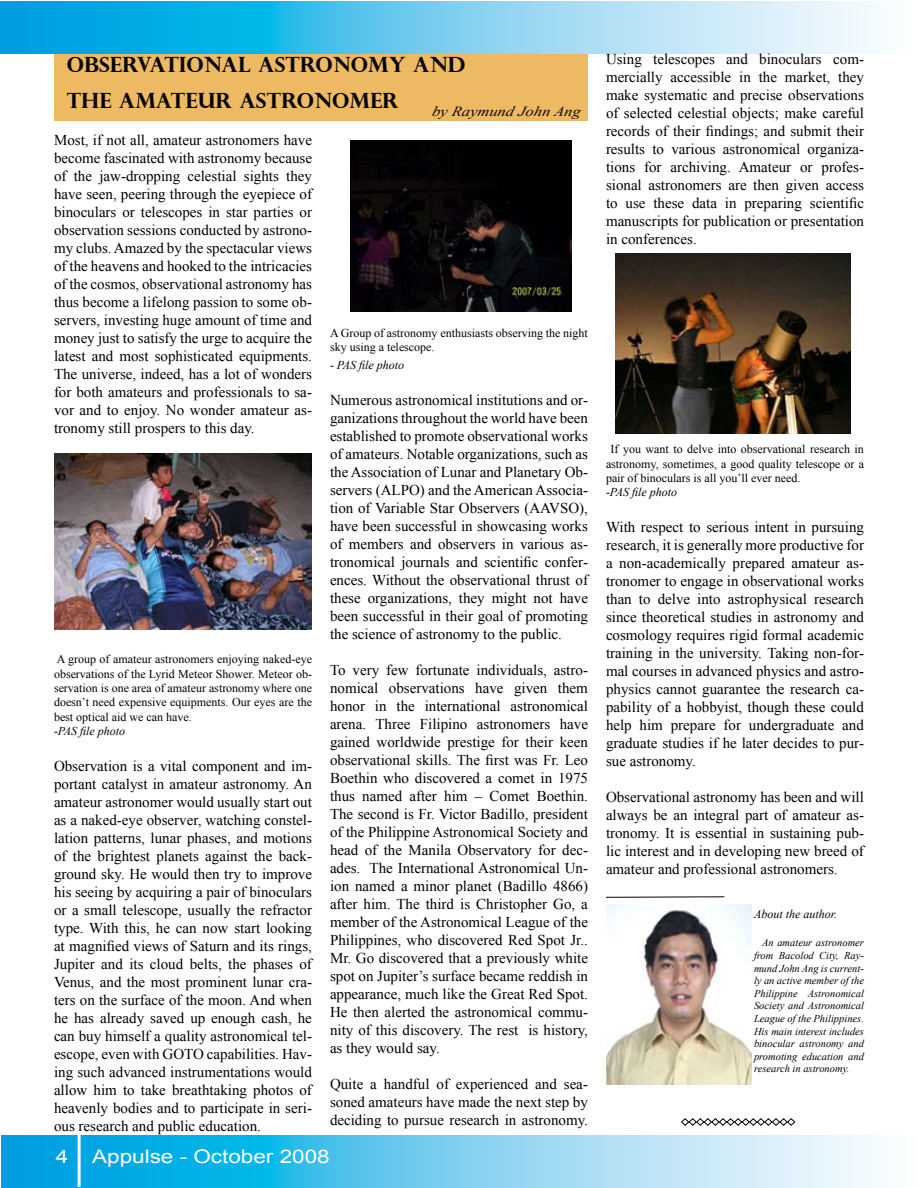
<style>
.page{position:relative;width:918px;height:1188px;background:#fff}
.page>*{position:absolute;margin:0;border:0;box-sizing:border-box;transform-origin:0 0}
.t1{font:700 21px/36px "Perpetua Titling";color:#040203}
.t2{font:18.75px "Arial";color:#fdfefd;scale:1.2 1}
.t3{font:15px/18px "Times New Roman";color:#000;text-align:justify}
.t4{font:italic 13.95px "Times New Roman";color:#0c0c0d;scale:1.18 1}
.t5{font:12px/14.4px "Times New Roman";color:#000;text-align:justify}
.t6{font:italic 12px "Times New Roman";color:#000}
.t7{font:italic 10.5px/12.6px "Times New Roman";color:#000;text-align:justify}
</style>
<div class="page">
<svg style="left:0;top:1px;width:877px;height:53px;background:#6dccef"></svg>
<svg style="left:2px;top:1136px;width:877px;height:52px;background:#6eccef"></svg>
<hr style="left:78px;top:1121px;width:3px;height:66px;background:#fff">
<svg style="left:681px;top:1118px;width:115px;height:8px"></svg>
<img style="left:350px;top:140px;width:221px;height:172px">
<img style="left:54px;top:454px;width:258px;height:175px">
<img style="left:615px;top:253px;width:236px;height:181px">
<div style="left:54px;top:54px;width:534px;height:67px;background:#eeb963"></div>
<img style="left:606px;top:904px;width:145px;height:180px">
<svg style="left:606px;top:896px;width:119px;height:2px"></svg>
<h1 class="t1" style="left:67px;top:46px;width:400px">OBSERVATIONAL ASTRONOMY AND<br>THE AMATEUR ASTRONOMER</h1>
<p class="t4" style="left:432px;top:101px;width:127px">by Raymund John Ang</p>
<p class="t3" style="left:54px;top:131px;width:260px">Most, if not all, amateur astronomers have become fascinated with astronomy because of the jaw-dropping celestial sights they have seen, peering through the eyepiece of binoculars or telescopes in star parties or observation sessions conducted by astrono&shy;my clubs. Amazed by the spectacular views of the heavens and hooked to the intricacies of the cosmos, observational astronomy has thus become a lifelong passion to some ob&shy;servers, investing huge amount of time and money just to satisfy the urge to acquire the latest and most sophisticated equipments.<br>The universe, indeed, has a lot of wonders for both amateurs and professionals to sa&shy;vor and to enjoy. No wonder amateur as&shy;tronomy still prospers to this day.</p>
<p class="t5" style="left:54px;top:652px;width:260px">A group of amateur astronomers enjoying naked-eye observations of the Lyrid Meteor Shower. Meteor ob&shy;servation is one area of amateur astronomy where one doesn’t need expensive equipments. Our eyes are the best optical aid we can have.</p>
<p class="t6" style="left:54px;top:723px;width:73px">-PAS file photo</p>
<p class="t3" style="left:54px;top:757px;width:260px">Observation is a vital component and im&shy;portant catalyst in amateur astronomy. An amateur astronomer would usually start out as a naked-eye observer, watching constel&shy;lation patterns, lunar phases, and motions of the brightest planets against the back&shy;ground sky. He would then try to improve his seeing by acquiring a pair of binoculars or a small telescope, usually the refractor type. With this, he can now start looking at magnified views of Saturn and its rings, Jupiter and its cloud belts, the phases of Venus, and the most prominent lunar cra&shy;ters on the surface of the moon. And when he has already saved up enough cash, he can buy himself a quality astronomical tel&shy;escope, even with GOTO capabilities. Hav&shy;ing such advanced instrumentations would allow him to take breathtaking photos of heavenly bodies and to participate in seri&shy;ous research and public education.</p>
<p class="t5" style="left:330px;top:325px;width:259px">A Group of astronomy enthusiasts observing the night sky using a telescope.</p>
<p class="t6" style="left:330px;top:357px;width:76px">- PAS file photo</p>
<p class="t3" style="left:330px;top:391px;width:260px">Numerous astronomical institutions and or&shy;ganizations throughout the world have been established to promote observational works of amateurs. Notable organizations, such as the Association of Lunar and Planetary Ob&shy;servers (ALPO) and the American Associa&shy;tion of Variable Star Observers (AAVSO), have been successful in showcasing works of members and observers in various as&shy;tronomical journals and scientific confer&shy;ences. Without the observational thrust of these organizations, they might not have been successful in their goal of promoting the science of astronomy to the public.</p>
<p class="t3" style="left:330px;top:661px;width:260px">To very few fortunate individuals, astro&shy;nomical observations have given them honor in the international astronomical arena. Three Filipino astronomers have gained worldwide prestige for their keen observational skills. The first was Fr. Leo Boethin who discovered a comet in 1975 thus named after him – Comet Boethin.<br>The second is Fr. Victor Badillo, president of the Philippine Astronomical Society and head of the Manila Observatory for dec&shy;ades. The International Astronomical Un&shy;ion named a minor planet (Badillo 4866) after him. The third is Christopher Go, a member of the Astronomical League of the Philippines, who discovered Red Spot Jr..<br>Mr. Go discovered that a previously white spot on Jupiter’s surface became reddish in appearance, much like the Great Red Spot.<br>He then alerted the astronomical commu&shy;nity of this discovery. The rest is history, as they would say.</p>
<p class="t3" style="left:330px;top:1075px;width:259px">Quite a handful of experienced and sea&shy;soned amateurs have made the next step by deciding to pursue research in astronomy.</p>
<p class="t2" style="left:56px;top:1144px;width:12px">4</p>
<p class="t2" style="left:92px;top:1144px;width:200px">Appulse - October 2008</p>
<p class="t3" style="left:606px;top:50px;width:260px">Using telescopes and binoculars com&shy;mercially accessible in the market, they make systematic and precise observations of selected celestial objects; make careful records of their findings; and submit their results to various astronomical organiza&shy;tions for archiving. Amateur or profes&shy;sional astronomers are then given access to use these data in preparing scientific manuscripts for publication or presentation in conferences.</p>
<p class="t5" style="left:606px;top:442px;width:259px;text-indent:5px">If you want to delve into observational research in astronomy, sometimes, a good quality telescope or a pair of binoculars is all you’ll ever need.</p>
<p class="t6" style="left:606px;top:484px;width:73px">-PAS file photo</p>
<p class="t3" style="left:606px;top:518px;width:260px">With respect to serious intent in pursuing research, it is generally more productive for a non-academically prepared amateur as&shy;tronomer to engage in observational works than to delve into astrophysical research since theoretical studies in astronomy and cosmology requires rigid formal academic training in the university. Taking non-for&shy;mal courses in advanced physics and astro&shy;physics cannot guarantee the research ca&shy;pability of a hobbyist, though these could help him prepare for undergraduate and graduate studies if he later decides to pur&shy;sue astronomy.</p>
<p class="t3" style="left:606px;top:788px;width:259px">Observational astronomy has been and will always be an integral part of amateur as&shy;tronomy. It is essential in sustaining pub&shy;lic interest and in developing new breed of amateur and professional astronomers.</p>
<p class="t6" style="left:754px;top:905px;width:84px">About the author.</p>
<p class="t7" style="left:754px;top:936px;width:111px;text-indent:8px">An amateur astronomer from Bacolod City, Ray&shy;mund John Ang is current&shy;ly an active member of the Philippine Astronomical Society and Astronomical League of the Philippines.<br>His main interest includes binocular astronomy and promoting education and research in astronomy.</p>
</div>
